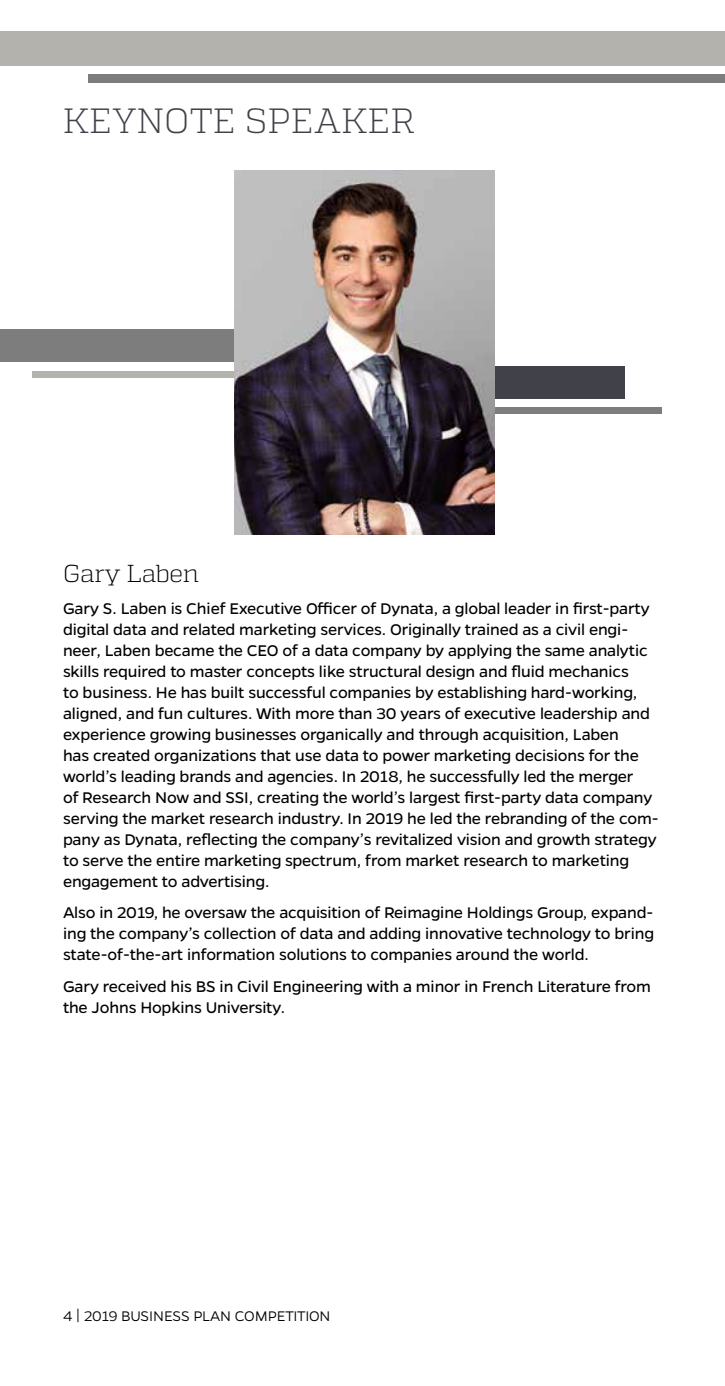
<style>
.page{position:relative;width:725px;height:1386px;background:#fff}
.page>*{position:absolute;margin:0;border:0;box-sizing:border-box;transform-origin:0 0}
.t1{font:300 35px "Quadon";color:#41414a}
.t2{font:300 24.5px "Quadon";letter-spacing:-.005em;color:#000}
.t3{font:17.5px/21px "Gentona";letter-spacing:-.01em;color:#000}
.t4{font:300 15.75px "Gentona";letter-spacing:-.01em;color:#000}
</style>
<div class="page">
<div style="left:0;top:32px;width:724px;height:34px;background:#b4b2ad"></div>
<div style="left:88px;top:75px;width:636px;height:8px;background:#7c7d7c"></div>
<div style="left:322px;top:366px;width:302px;height:33px;background:#41414a"></div>
<div style="left:362px;top:407px;width:300px;height:7px;background:#7c7d7c"></div>
<div style="left:0;top:330px;width:293px;height:32px;background:#7c7d7c"></div>
<div style="left:32px;top:371px;width:309px;height:7px;background:#b4b2ad"></div>
<img style="left:234px;top:170px;width:261px;height:365px">
<h1 class="t1" style="left:63px;top:101px;width:353px">KEYNOTE SPEAKER</h1>
<h2 class="t2" style="left:63px;top:560px;width:137px">Gary Laben</h2>
<p class="t3" style="left:63px;top:598px;width:597px">Gary S. Laben is Chief Executive Officer of Dynata, a global leader in first-party digital data and related marketing services. Originally trained as a civil engi&shy;neer, Laben became the CEO of a data company by applying the same analytic skills required to master concepts like structural design and fluid mechanics<br>to business. He has built successful companies by establishing hard-working, aligned, and fun cultures. With more than 30 years of executive leadership and experience growing businesses organically and through acquisition, Laben<br>has created organizations that use data to power marketing decisions for the world’s leading brands and agencies. In 2018, he successfully led the merger<br>of Research Now and SSI, creating the world’s largest first-party data company serving the market research industry. In 2019 he led the rebranding of the com&shy;pany as Dynata, reflecting the company’s revitalized vision and growth strategy to serve the entire marketing spectrum, from market research to marketing engagement to advertising.</p>
<p class="t3" style="left:63px;top:902px;width:592px;text-align:justify">Also in 2019, he oversaw the acquisition of Reimagine Holdings Group, expand&shy;ing the company’s collection of data and adding innovative technology to bring state-of-the-art information solutions to companies around the world.</p>
<p class="t3" style="left:63px;top:976px;width:589px">Gary received his BS in Civil Engineering with a minor in French Literature from the Johns Hopkins University.</p>
<p class="t4" style="left:63px;top:1307px;width:269px">4 | 2019 BUSINESS PLAN COMPETITION</p>
</div>
